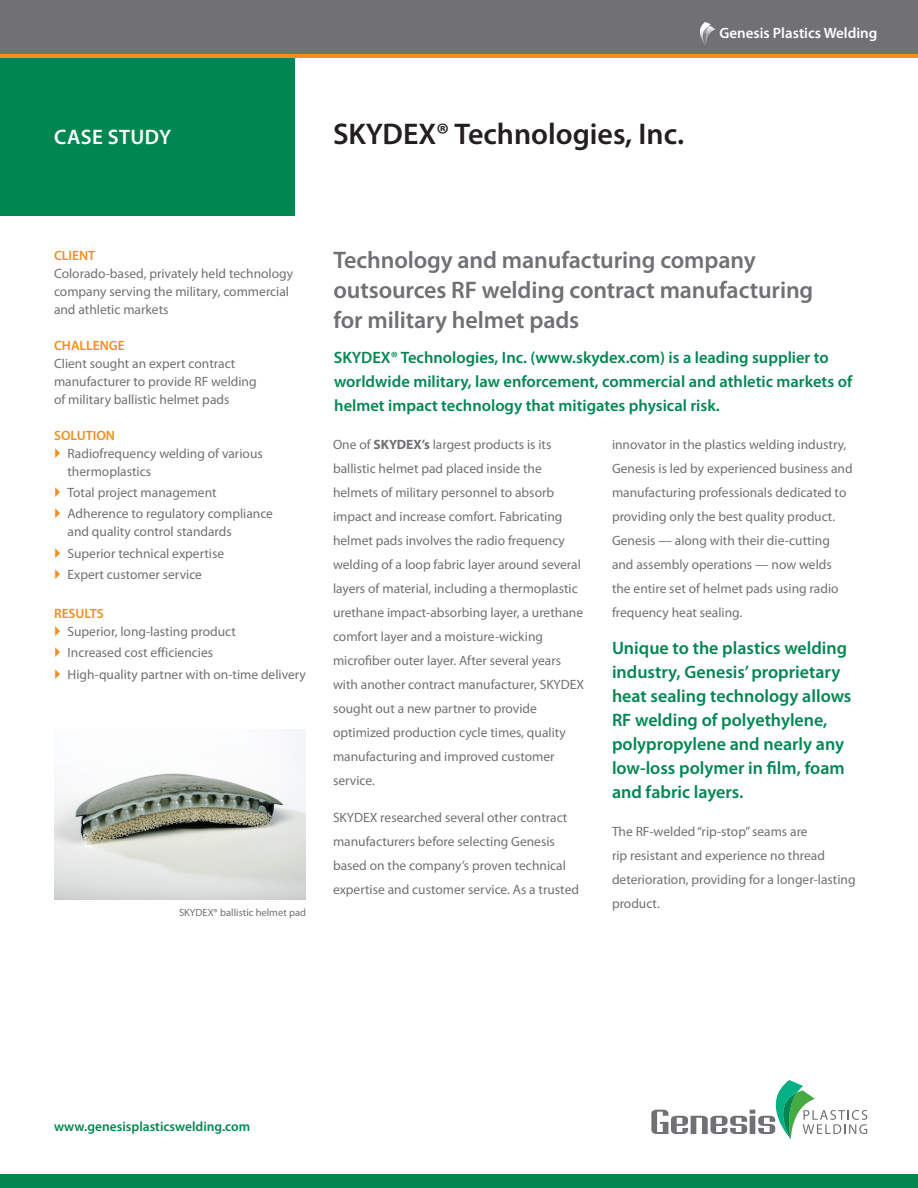
<style>
.page{position:relative;width:918px;height:1188px;background:#fff}
.page>*{position:absolute;margin:0;border:0;box-sizing:border-box;transform-origin:0 0}
.t1{font:600 30px "Myriad Pro";color:#231f20}
.t2{font:600 24px/30px "Myriad Pro";letter-spacing:-.005em;color:#717074}
.t3{font:600 21px "Myriad Pro";letter-spacing:.02em;color:#fff}
.t4{font:600 18px/24px "Myriad Pro";color:#008751}
.t5{font:600 16.5px/24px "Myriad Pro";color:#008751}
.t6{font:600 15px "Myriad Pro";color:#fff}
.t7{font:13.5px/24px "Myriad Pro";color:#717074}
.t8{font:600 13.5px "Myriad Pro";color:#008751}
.t9{font:600 13.5px "Myriad Pro";color:#f68e1e}
.t10{font:10.5px "Myriad Pro";color:#717074}
.s1{font-weight:600;color:#f68e1e}
.s2{font-weight:700}
</style>
<div class="page">
<div style="left:0;top:54px;width:295px;height:162px;background:#008751"></div>
<div style="left:0;top:0;width:918px;height:54px;background:#717074"></div>
<svg style="left:699px;top:22px;width:17px;height:23px"></svg>
<svg style="left:651px;top:1080px;width:216px;height:59px"></svg>
<div style="left:0;top:1174px;width:918px;height:14px;background:#008751"></div>
<hr style="left:0;top:54px;width:918px;height:3px;background:#f68e1e">
<img style="left:54px;top:729px;width:252px;height:171px">
<p class="t3" style="left:54px;top:124px;width:118px">CASE STUDY</p>
<p class="t1" style="left:333px;top:115px;width:353px">SKYDEX® Technologies, Inc.</p>
<p class="t6" style="left:719px;top:24px;width:160px">Genesis Plastics Welding</p>
<p class="t7" style="left:54px;top:246px;width:241px;line-height:18px"><span class="s1">CLIENT<br></span>Colorado-based, privately held technology company serving the military, commercial and athletic markets</p>
<p class="t7" style="left:54px;top:336px;width:204px;line-height:18px"><span class="s1">CHALLENGE<br></span>Client sought an expert contract manufacturer to provide RF welding of military ballistic helmet pads</p>
<p class="t9" style="left:54px;top:427px;width:62px">SOLUTION</p>
<p class="t7" style="left:68px;top:444px;width:197px;line-height:18px">Radiofrequency welding of various thermoplastics</p>
<p class="t7" style="left:68px;top:480px;width:151px">Total project management</p>
<p class="t7" style="left:68px;top:505px;width:207px;line-height:18px">Adherence to regulatory compliance and quality control standards</p>
<p class="t7" style="left:68px;top:541px;width:158px">Superior technical expertise</p>
<p class="t7" style="left:68px;top:562px;width:136px">Expert customer service</p>
<p class="t9" style="left:54px;top:605px;width:51px">RESULTS</p>
<p class="t7" style="left:68px;top:619px;width:170px">Superior, long-lasting product</p>
<p class="t7" style="left:68px;top:641px;width:147px">Increased cost efficiencies</p>
<p class="t7" style="left:68px;top:662px;width:240px">High-quality partner with on-time delivery</p>
<p class="t10" style="left:179px;top:906px;width:128px">SKYDEX® ballistic helmet pad</p>
<p class="t2" style="left:334px;top:244px;width:481px">Technology and manufacturing company outsources RF welding contract manufacturing for military helmet pads</p>
<p class="t5" style="left:334px;top:345px;width:520px">SKYDEX® Technologies, Inc. (www.skydex.com) is a leading supplier to worldwide military, law enforcement, commercial and athletic markets of helmet impact technology that mitigates physical risk.</p>
<p class="t7" style="left:333px;top:432px;width:253px">One of <span class="s2">SKYDEX’s</span> largest products is its ballistic helmet pad placed inside the helmets of military personnel to absorb impact and increase comfort. Fabricating helmet pads involves the radio frequency welding of a loop fabric layer around several layers of material, including a thermoplastic urethane impact-absorbing layer, a urethane comfort layer and a moisture-wicking microfiber outer layer. After several years with another contract manufacturer, SKYDEX sought out a new partner to provide optimized production cycle times, quality manufacturing and improved customer service.</p>
<p class="t7" style="left:333px;top:806px;width:248px">SKYDEX researched several other contract manufacturers before selecting Genesis based on the company’s proven technical expertise and customer service. As a trusted</p>
<p class="t7" style="left:612px;top:432px;width:242px">innovator in the plastics welding industry, Genesis is led by experienced business and manufacturing professionals dedicated to providing only the best quality product.<br>Genesis — along with their die-cutting and assembly operations — now welds the entire set of helmet pads using radio frequency heat sealing.</p>
<p class="t4" style="left:612px;top:636px;width:241px">Unique to the plastics welding industry, Genesis’ proprietary heat sealing technology allows<br>RF welding of polyethylene, polypropylene and nearly any low-loss polymer in film, foam and fabric layers.</p>
<p class="t7" style="left:612px;top:819px;width:245px">The RF-welded “rip-stop” seams are<br>rip resistant and experience no thread deterioration, providing for a longer-lasting product.</p>
<p class="t8" style="left:54px;top:1118px;width:198px">www.genesisplasticswelding.com</p>
</div>
